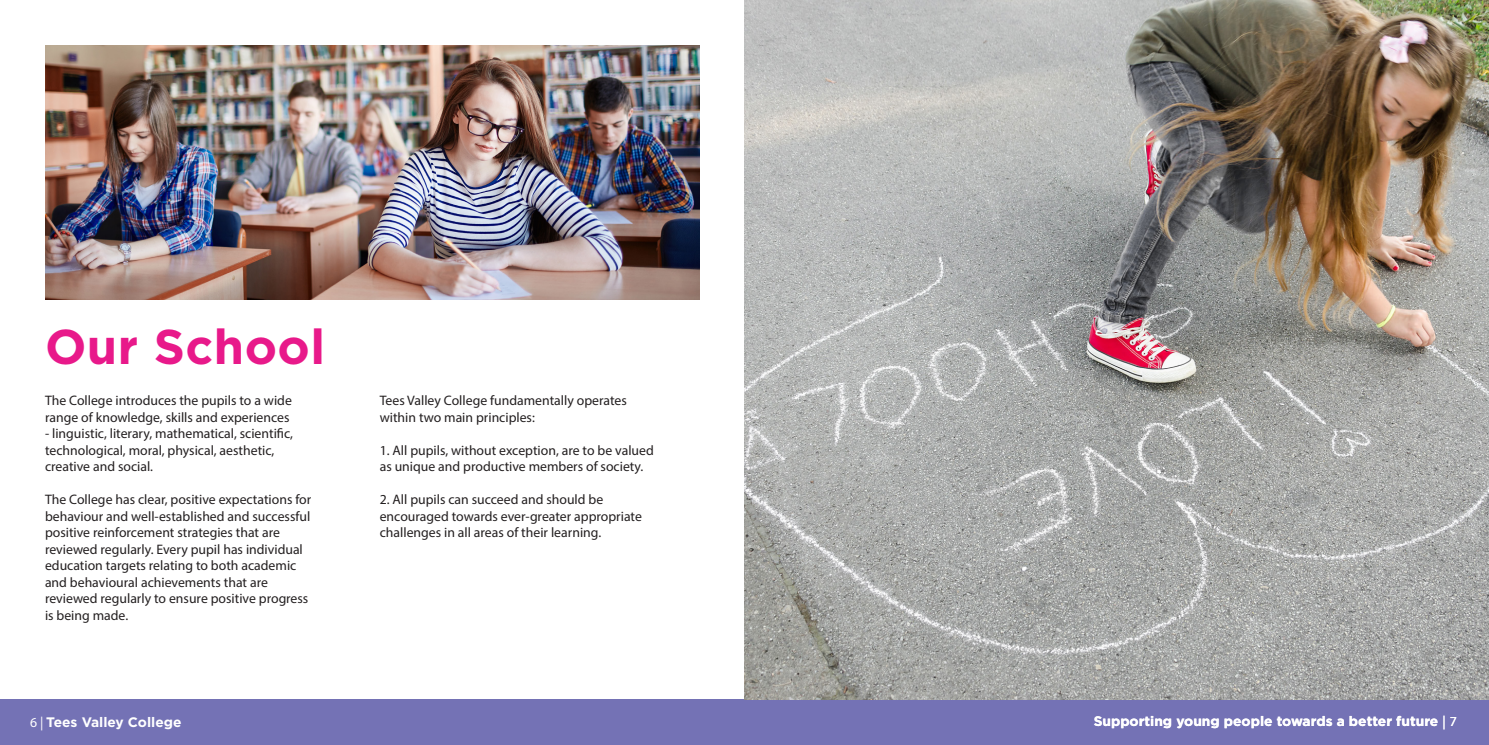
<style>
.page{position:relative;width:1489px;height:745px;background:#fff}
.page>*{position:absolute;margin:0;border:0;box-sizing:border-box;transform-origin:0 0}
.t1{font:700 48.75px "Gotham";letter-spacing:.01em;color:#e8198a}
.t2{font:13.75px/16.5px "Myriad Pro";color:#231f20}
.t3{font:700 13.75px "Gotham";color:#fff}
.s1{font-family:"Myriad Pro";font-weight:400}
</style>
<div class="page">
<div style="left:0;top:699px;width:1488px;height:45px;background:#7472b5"></div>
<img style="left:744px;top:0;width:744px;height:699px">
<img style="left:45px;top:45px;width:654px;height:254px">
<p class="t1" style="left:45px;top:319px;width:282px">Our School</p>
<p class="t2" style="left:45px;top:391px;width:248px">The College introduces the pupils to a wide range of knowledge, skills and experiences</p>
<p class="t2" style="left:45px;top:424px;width:249px">- linguistic, literary, mathematical, scientific, technological, moral, physical, aesthetic, creative and social.</p>
<p class="t2" style="left:45px;top:490px;width:268px">The College has clear, positive expectations for behaviour and well-established and successful positive reinforcement strategies that are reviewed regularly. Every pupil has individual education targets relating to both academic and behavioural achievements that are reviewed regularly to ensure positive progress is being made.</p>
<p class="t3" style="left:30px;top:713px;width:153px"><span class="s1">6 |</span> Tees Valley College</p>
<p class="t2" style="left:380px;top:391px;width:249px">Tees Valley College fundamentally operates within two main principles:</p>
<p class="t2" style="left:380px;top:441px;width:275px">1. All pupils, without exception, are to be valued as unique and productive members of society.</p>
<p class="t2" style="left:380px;top:490px;width:264px">2. All pupils can succeed and should be encouraged towards ever-greater appropriate challenges in all areas of their learning.</p>
<p class="t3" style="left:1093px;top:713px;width:365px">Supporting young people towards a better future <span class="s1">| 7</span></p>
</div>
